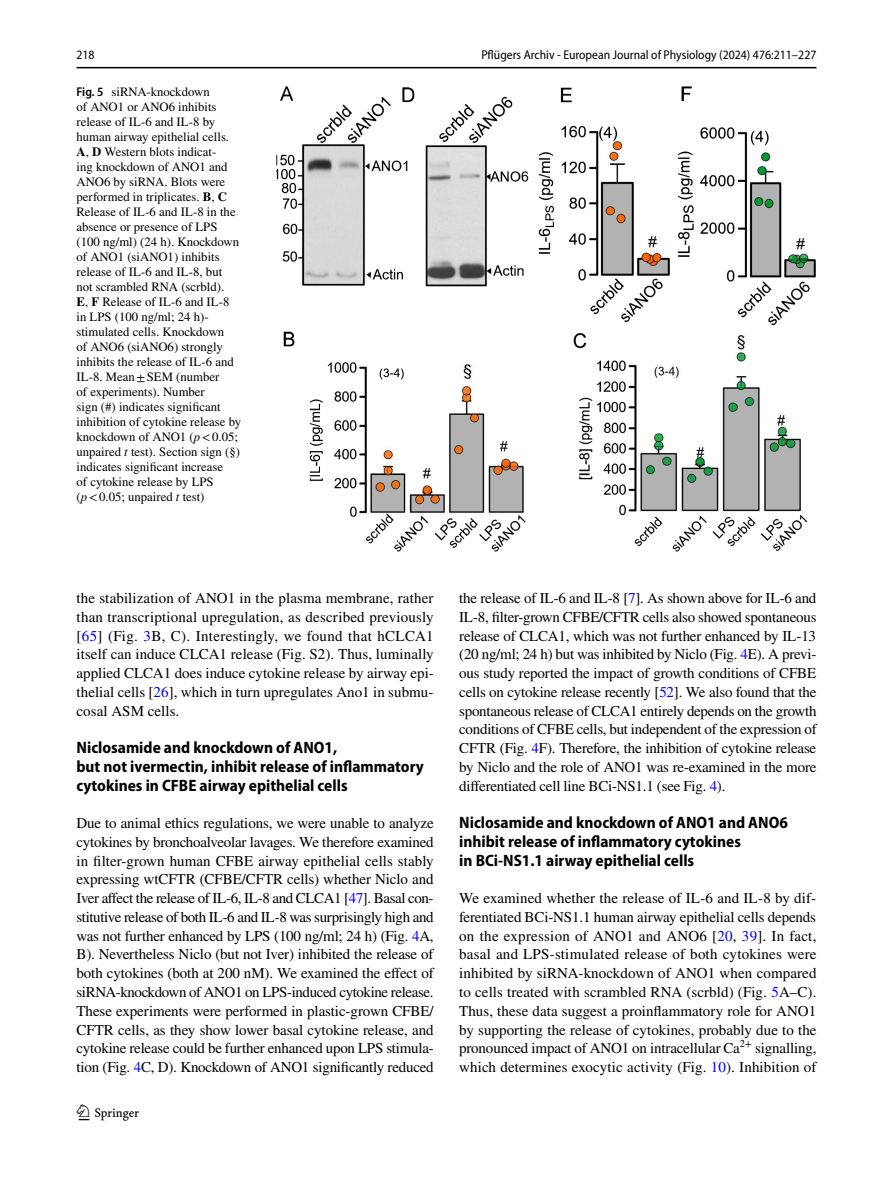
<style>
.page{position:relative;width:893px;height:1187px;background:#fff}
.page>*{position:absolute;margin:0;border:0;box-sizing:border-box;transform-origin:0 0}
.t1{font:22.5px "Springnew Regular 2";color:#000}
.t2{font:700 semi-condensed 16.5px/18.8px "Myriad Pro";color:#000}
.t3{font:15px/18.8px "STIX";letter-spacing:-.01em;color:#000;text-align:justify}
.t4{font:12.75px/15px "STIX";color:#000}
.t5{font:semi-condensed 12.75px "Myriad Pro";color:#000}
.s1{font-family:"Myriad Pro";font-weight:600;font-stretch:semi-condensed}
.s2{font-weight:700}
.s3{font-style:italic}
.s4{color:#00f}
</style>
<div class="page">
<hr style="left:77px;top:67px;width:739px;height:1px;background:#000">
<img style="left:276px;top:87px;width:540px;height:465px">
<p class="t5" style="left:77px;top:48px;width:20px">218</p>
<p class="t5" style="left:481px;top:48px;width:337px">Pflügers Archiv - European Journal of Physiology (2024) 476:211–227</p>
<p class="t4" style="left:77px;top:85px;width:166px"><span class="s1">Fig. 5</span> siRNA-knockdown<br>of ANO1 or ANO6 inhibits release of IL-6 and IL-8 by human airway epithelial cells.<br><span class="s2">A</span>, <span class="s2">D</span> Western blots indicat-<br>ing knockdown of ANO1 and<br>ANO6 by siRNA. Blots were performed in triplicates. <span class="s2">B</span>, <span class="s2">C<br></span>Release of IL-6 and IL-8 in the absence or presence of LPS (100 ng/ml) (24 h). Knockdown of ANO1 (siANO1) inhibits release of IL-6 and IL-8, but not scrambled RNA (scrbld).<br><span class="s2">E</span>, <span class="s2">F</span> Release of IL-6 and IL-8 in LPS (100 ng/ml; 24 h)- stimulated cells. Knockdown<br>of ANO6 (siANO6) strongly inhibits the release of IL-6 and<br>IL-8. Mean±SEM (number<br>of experiments). Number<br>sign (#) indicates significant inhibition of cytokine release by knockdown of ANO1 (<span class="s3">p</span>&lt;0.05; unpaired <span class="s3">t</span> test). Section sign (§) indicates significant increase<br>of cytokine release by LPS (<span class="s3">p</span>&lt;0.05; unpaired <span class="s3">t</span> test)</p>
<p class="t3" style="left:77px;top:589px;width:359px">the stabilization of ANO1 in the plasma membrane, rather than transcriptional upregulation, as described previously [<span class="s4">65</span>] (Fig. <span class="s4">3</span>B, C). Interestingly, we found that hCLCA1 itself can induce CLCA1 release (Fig. S2). Thus, luminally applied CLCA1 does induce cytokine release by airway epi&shy;thelial cells [<span class="s4">26</span>], which in turn upregulates Ano1 in submu&shy;cosal ASM cells.</p>
<p class="t2" style="left:77px;top:738px;width:349px">Niclosamide and knockdown of ANO1,<br>but not ivermectin, inhibit release of inflammatory cytokines in CFBE airway epithelial cells</p>
<p class="t3" style="left:77px;top:814px;width:359px">Due to animal ethics regulations, we were unable to analyze cytokines by bronchoalveolar lavages. We therefore examined in filter-grown human CFBE airway epithelial cells stably expressing wtCFTR (CFBE/CFTR cells) whether Niclo and Iver affect the release of IL-6, IL-8 and CLCA1 [<span class="s4">47</span>]. Basal con&shy;stitutive release of both IL-6 and IL-8 was surprisingly high and was not further enhanced by LPS (100 ng/ml; 24 h) (Fig. <span class="s4">4</span>A, B). Nevertheless Niclo (but not Iver) inhibited the release of both cytokines (both at 200 nM). We examined the effect of siRNA-knockdown of ANO1 on LPS-induced cytokine release.<br>These experiments were performed in plastic-grown CFBE/ CFTR cells, as they show lower basal cytokine release, and cytokine release could be further enhanced upon LPS stimula&shy;tion (Fig. <span class="s4">4</span>C, D). Knockdown of ANO1 significantly reduced</p>
<h1 class="t1" style="left:79px;top:1104px;width:62px">1 3</h1>
<p class="t3" style="left:459px;top:589px;width:359px">the release of IL-6 and IL-8 [<span class="s4">7</span>]. As shown above for IL-6 and IL-8, filter-grown CFBE/CFTR cells also showed spontaneous release of CLCA1, which was not further enhanced by IL-13 (20 ng/ml; 24 h) but was inhibited by Niclo (Fig. <span class="s4">4</span>E). A previ&shy;ous study reported the impact of growth conditions of CFBE cells on cytokine release recently [<span class="s4">52</span>]. We also found that the spontaneous release of CLCA1 entirely depends on the growth conditions of CFBE cells, but independent of the expression of CFTR (Fig. <span class="s4">4</span>F). Therefore, the inhibition of cytokine release by Niclo and the role of ANO1 was re-examined in the more differentiated cell line BCi-NS1.1 (see Fig. <span class="s4">4</span>).</p>
<p class="t2" style="left:459px;top:813px;width:330px">Niclosamide and knockdown of ANO1 and ANO6 inhibit release of inflammatory cytokines<br>in BCi‑NS1.1 airway epithelial cells</p>
<p class="t3" style="left:459px;top:889px;width:359px">We examined whether the release of IL-6 and IL-8 by dif&shy;ferentiated BCi-NS1.1 human airway epithelial cells depends on the expression of ANO1 and ANO6 [<span class="s4">20</span>, <span class="s4">39</span>]. In fact, basal and LPS-stimulated release of both cytokines were inhibited by siRNA-knockdown of ANO1 when compared to cells treated with scrambled RNA (scrbld) (Fig. <span class="s4">5</span>A–C).<br>Thus, these data suggest a proinflammatory role for ANO1 by supporting the release of cytokines, probably due to the pronounced impact of ANO1 on intracellular Ca<sup>2+</sup> signalling, which determines exocytic activity (Fig. <span class="s4">10</span>). Inhibition of</p>
</div>
